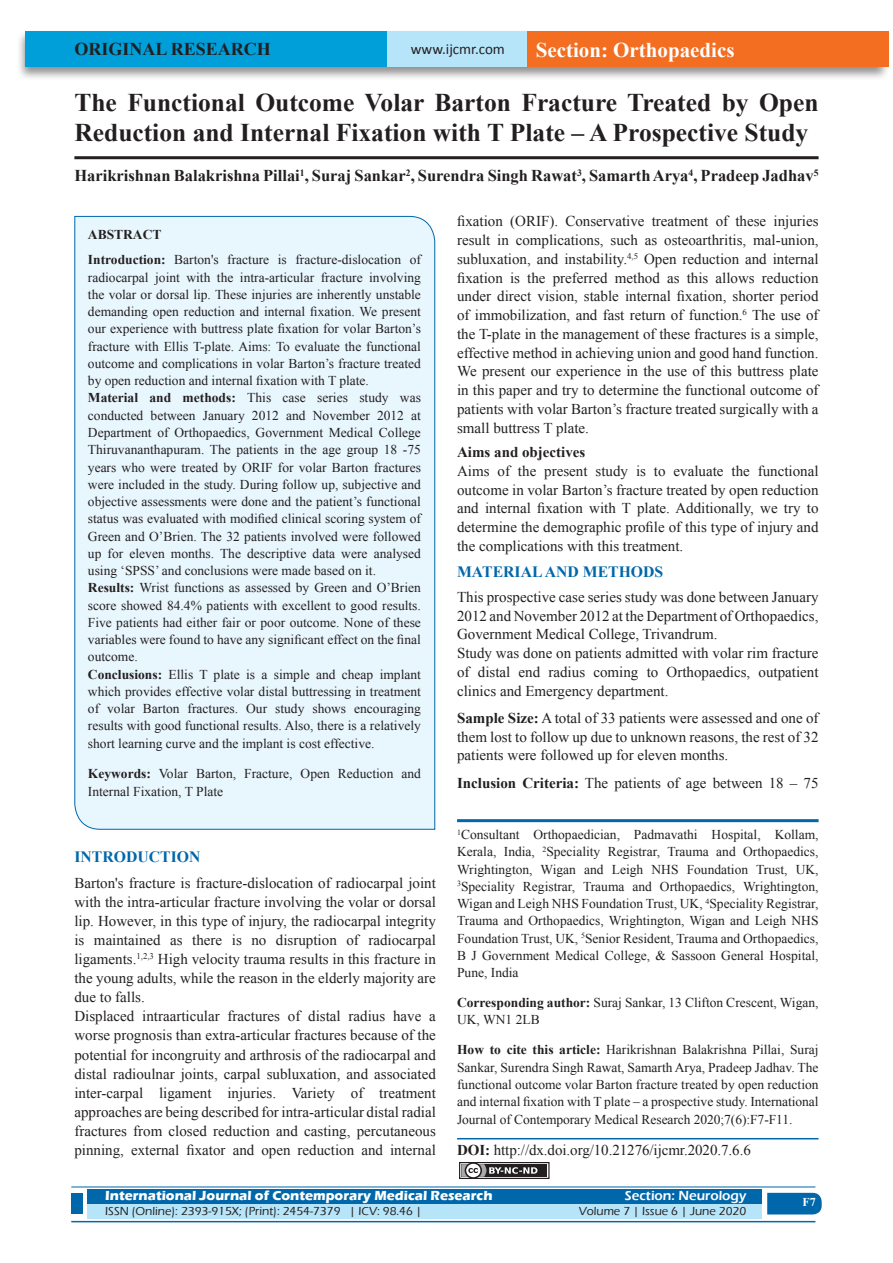
<style>
.page{position:relative;width:893px;height:1263px;background:#fff}
.page>*{position:absolute;margin:0;border:0;box-sizing:border-box;transform-origin:0 0}
.A_Title_New{font:700 25.5px/30px "Times New Roman";color:#231f20}
.t1{font:700 21px "Times New Roman";color:#fff}
.AT_new{font:700 18px "Times New Roman";color:#231f20}
.AU-New{font:700 16.5px "Times New Roman";color:#231f20}
.t2{font:700 15.75px "Times New Roman";color:#0067aa}
.TX_New{font:15px/18.8px "Times New Roman";color:#231f20;text-align:justify}
.t3{font:700 15px "Times New Roman";color:#231f20}
.t4{font:15px "Calibri";color:#231f20}
.Affi_New{font:13.5px/17.2px "Times New Roman";color:#231f20}
.HTC_new{font:13.5px/17.4px "Times New Roman";letter-spacing:-.005em;color:#231f20;text-align:justify}
.Corresponding{font:13.5px/17.2px "Times New Roman";color:#231f20}
.t5{font:700 13.5px "Eras ITC";color:#fff}
.t6{font:600 13.5px "Eras ITC";color:#fff}
.t7{font:500 12px "Eras ITC";color:#231f20}
.t8{font:700 12px "Times New Roman";color:#fff}
.s1{font-weight:700}
</style>
<div class="page">
<div style="left:16px;top:29px;width:875px;height:52px;background:#231f20;opacity:.5"></div>
<div style="left:25px;top:31px;width:858px;height:35px;background:#b6e4f9"></div>
<div style="left:25px;top:31px;width:362px;height:35px;background:#009fda"></div>
<div style="left:527px;top:31px;width:361px;height:35px;background:#f36e21"></div>
<div style="left:87px;top:1189px;width:674px;height:15px;background:#0067aa"></div>
<div style="left:87px;top:1204px;width:674px;height:15px;background:#b6e4f9"></div>
<svg style="left:767px;top:1193px;width:55px;height:21px"></svg>
<hr style="left:71px;top:1186px;width:744px;height:1px;background:#0067aa">
<hr style="left:71px;top:1221px;width:744px;height:1px;background:#0067aa">
<div style="left:71px;top:1193px;width:12px;height:21px;background:#0067aa"></div>
<div style="left:459px;top:1162px;width:91px;height:17px;border:1px solid #231f20"></div>
<div style="left:461px;top:1164px;width:86px;height:13px;background:#231f20"></div>
<svg style="left:461px;top:1162px;width:76px;height:17px"></svg>
<hr style="left:74px;top:156px;width:745px;height:3px;background:#231f20">
<div style="left:74px;top:216px;width:361px;height:614px;background:#e8f6fd"></div>
<hr style="left:457px;top:819px;width:362px;height:3px;background:#0067aa">
<hr style="left:457px;top:1138px;width:362px;height:1px;background:#0067aa">
<p class="AT_new" style="left:74px;top:36px;width:198px">ORIGINAL RESEARCH</p>
<p class="t4" style="left:411px;top:40px;width:96px">www.ijcmr.com</p>
<h2 class="t1" style="left:536px;top:35px;width:200px">Section: Orthopaedics</h2>
<p class="A_Title_New" style="left:74px;top:87px;width:746px">The Functional Outcome Volar Barton Fracture Treated by Open<br>Reduction and Internal Fixation with T Plate – A Prospective Study</p>
<p class="AU-New" style="left:74px;top:164px;width:746px">Harikrishnan Balakrishna Pillai<sup>1</sup>, Suraj Sankar<sup>2</sup>, Surendra Singh Rawat<sup>3</sup>, Samarth Arya<sup>4</sup>, Pradeep Jadhav<sup>5</sup></p>
<p class="Affi_New" style="left:88px;top:221px;width:335px;line-height:25.8px"><span class="s1">ABSTRACT<br>Introduction:</span> Barton's fracture is fracture-dislocation of</p>
<p class="Affi_New" style="left:88px;top:268px;width:335px">radiocarpal joint with the intra-articular fracture involving the volar or dorsal lip. These injuries are inherently unstable demanding open reduction and internal fixation. We present our experience with buttress plate fixation for volar Barton’s fracture with Ellis T-plate. Aims: To evaluate the functional outcome and complications in volar Barton’s fracture treated by open reduction and internal fixation with T plate.<br><span class="s1">Material and methods:</span> This case series study was conducted between January 2012 and November 2012 at Department of Orthopaedics, Government Medical College Thiruvananthapuram. The patients in the age group 18 -75 years who were treated by ORIF for volar Barton fractures were included in the study. During follow up, subjective and objective assessments were done and the patient’s functional status was evaluated with modified clinical scoring system of Green and O’Brien. The 32 patients involved were followed up for eleven months. The descriptive data were analysed using ‘SPSS’ and conclusions were made based on it.<br><span class="s1">Results:</span> Wrist functions as assessed by Green and O’Brien score showed 84.4% patients with excellent to good results.<br>Five patients had either fair or poor outcome. None of these variables were found to have any significant effect on the final outcome.<br><span class="s1">Conclusions:</span> Ellis T plate is a simple and cheap implant which provides effective volar distal buttressing in treatment of volar Barton fractures. Our study shows encouraging results with good functional results. Also, there is a relatively short learning curve and the implant is cost effective.</p>
<p class="Affi_New" style="left:88px;top:765px;width:335px;line-height:18px"><span class="s1">Keywords:</span> Volar Barton, Fracture, Open Reduction and<br>Internal Fixation, T Plate</p>
<h1 class="t2" style="left:74px;top:846px;width:127px">INTRODUCTION</h1>
<p class="TX_New" style="left:74px;top:873px;width:363px">Barton's fracture is fracture-dislocation of radiocarpal joint with the intra-articular fracture involving the volar or dorsal lip. However, in this type of injury, the radiocarpal integrity is maintained as there is no disruption of radiocarpal ligaments.<sup>1,2,3</sup> High velocity trauma results in this fracture in the young adults, while the reason in the elderly majority are due to falls.</p>
<p class="TX_New" style="left:74px;top:1006px;width:363px">Displaced intraarticular fractures of distal radius have a worse prognosis than extra-articular fractures because of the potential for incongruity and arthrosis of the radiocarpal and distal radioulnar joints, carpal subluxation, and associated inter-carpal ligament injuries. Variety of treatment approaches are being described for intra-articular distal radial fractures from closed reduction and casting, percutaneous pinning, external fixator and open reduction and internal</p>
<p class="TX_New" style="left:457px;top:212px;width:363px">fixation (ORIF). Conservative treatment of these injuries result in complications, such as osteoarthritis, mal-union, subluxation, and instability.<sup>4,5</sup> Open reduction and internal fixation is the preferred method as this allows reduction under direct vision, stable internal fixation, shorter period of immobilization, and fast return of function.<sup>6</sup> The use of the T-plate in the management of these fractures is a simple, effective method in achieving union and good hand function.<br>We present our experience in the use of this buttress plate in this paper and try to determine the functional outcome of patients with volar Barton’s fracture treated surgically with a small buttress T plate.</p>
<h2 class="t3" style="left:457px;top:442px;width:130px">Aims and objectives</h2>
<p class="TX_New" style="left:457px;top:461px;width:363px">Aims of the present study is to evaluate the functional outcome in volar Barton’s fracture treated by open reduction and internal fixation with T plate. Additionally, we try to determine the demographic profile of this type of injury and the complications with this treatment.</p>
<h1 class="t2" style="left:457px;top:560px;width:208px">MATERIAL AND METHODS</h1>
<p class="TX_New" style="left:457px;top:587px;width:363px">This prospective case series study was done between January 2012 and November 2012 at the Department of Orthopaedics, Government Medical College, Trivandrum.</p>
<p class="TX_New" style="left:457px;top:643px;width:363px">Study was done on patients admitted with volar rim fracture of distal end radius coming to Orthopaedics, outpatient clinics and Emergency department.</p>
<p class="TX_New" style="left:457px;top:708px;width:363px"><span class="s1">Sample Size:</span> A total of 33 patients were assessed and one of them lost to follow up due to unknown reasons, the rest of 32 patients were followed up for eleven months.</p>
<p class="TX_New" style="left:457px;top:773px;width:363px"><span class="s1">Inclusion Criteria:</span> The patients of age between 18 – 75</p>
<p class="Affi_New" style="left:457px;top:826px;width:363px;text-align:justify"><sup>1</sup>Consultant Orthopaedician, Padmavathi Hospital, Kollam, Kerala, India, <sup>2</sup>Speciality Registrar, Trauma and Orthopaedics, Wrightington, Wigan and Leigh NHS Foundation Trust, UK, <sup>3</sup>Speciality Registrar, Trauma and Orthopaedics, Wrightington, Wigan and Leigh NHS Foundation Trust, UK, <sup>4</sup>Speciality Registrar, Trauma and Orthopaedics, Wrightington, Wigan and Leigh NHS Foundation Trust, UK, <sup>5</sup>Senior Resident, Trauma and Orthopaedics, B J Government Medical College, &amp; Sassoon General Hospital, Pune, India</p>
<p class="Corresponding" style="left:457px;top:994px;width:363px"><span class="s1">Corresponding author:</span> Suraj Sankar, 13 Clifton Crescent, Wigan,<br>UK, WN1 2LB</p>
<p class="HTC_new" style="left:457px;top:1041px;width:363px"><span class="s1">How to cite this article:</span> Harikrishnan Balakrishna Pillai, Suraj Sankar, Surendra Singh Rawat, Samarth Arya, Pradeep Jadhav. The functional outcome volar Barton fracture treated by open reduction and internal fixation with T plate – a prospective study. International Journal of Contemporary Medical Research 2020;7(6):F7-F11.</p>
<p class="TX_New" style="left:457px;top:1140px;width:295px"><span class="s1">DOI:</span> http://dx.doi.org/10.21276/ijcmr.2020.7.6.6</p>
<p class="t5" style="left:105px;top:1188px;width:389px">International Journal of Contemporary Medical Research</p>
<p class="t6" style="left:625px;top:1188px;width:123px">Section: Neurology</p>
<p class="t7" style="left:105px;top:1204px;width:318px">ISSN (Online): 2393-915X; (Print): 2454-7379 | ICV: 98.46 |</p>
<p class="t7" style="left:579px;top:1204px;width:169px">Volume 7 | Issue 6 | June 2020</p>
<h4 class="t8" style="left:802px;top:1194px;width:15px">F7</h4>
</div>
